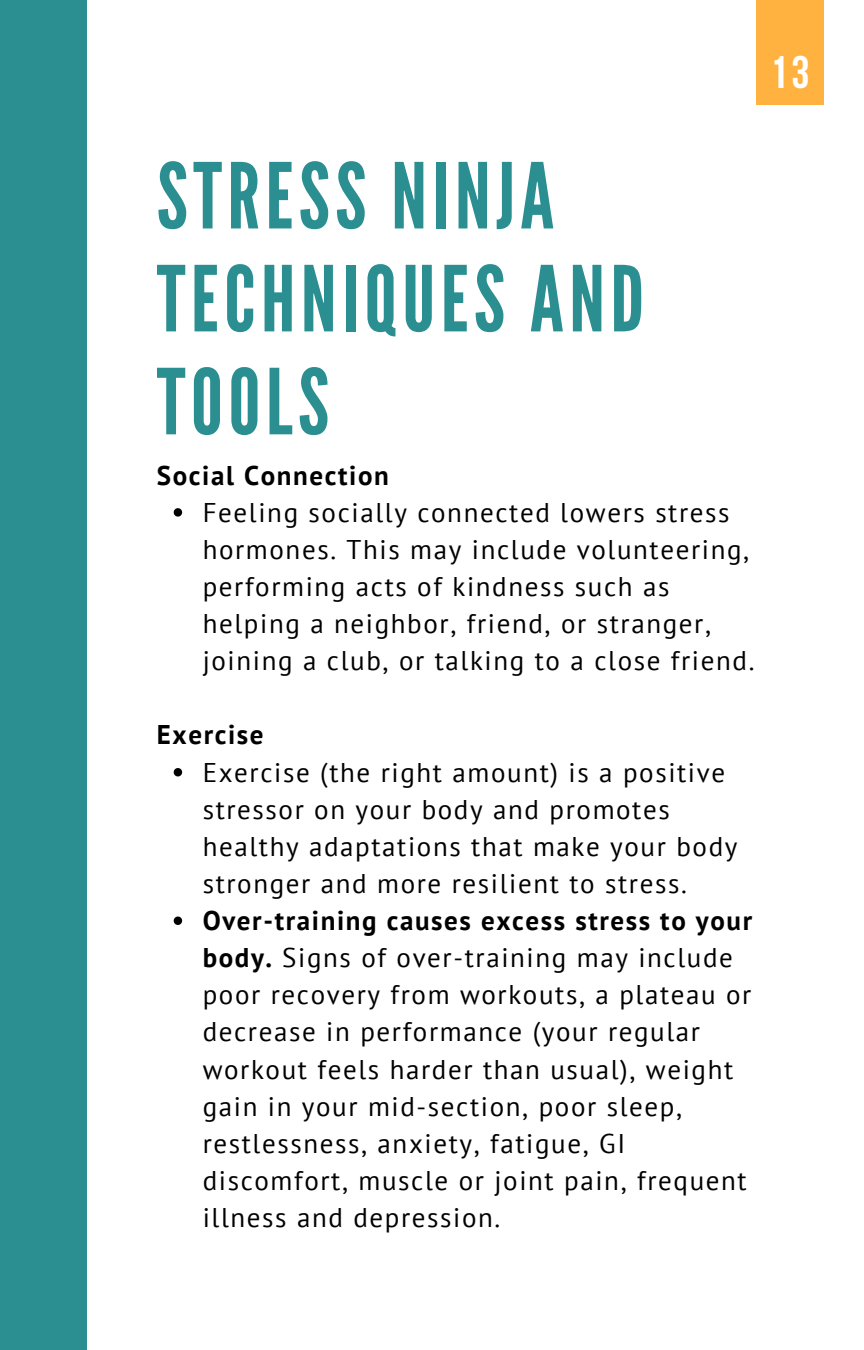
<style>
.page{position:relative;width:864px;height:1350px;background:#fff}
.page>*{position:absolute;margin:0;border:0;box-sizing:border-box;transform-origin:0 0}
.t1{font:90.67px/103px "League Gothic";letter-spacing:.06em;color:#2b8f92}
.t2{font:700 45.45px "Bebas Neue";color:#fff}
.t3{font:27px/37.1px "PT Sans";letter-spacing:.06em;color:#000}
.t4{font:700 27px "PT Sans";letter-spacing:.06em;color:#000}
.s1{font-weight:700}
</style>
<div class="page">
<div style="left:0;top:0;width:86px;height:1350px;background:#2b8f92"></div>
<svg style="left:174px;top:508px;width:8px;height:9px"></svg>
<svg style="left:174px;top:768px;width:8px;height:8px"></svg>
<svg style="left:174px;top:917px;width:8px;height:8px"></svg>
<div style="left:756px;top:0;width:67px;height:105px;background:#ffb23f"></div>
<h2 class="t2" style="left:770px;top:54px;width:41px">13</h2>
<h1 class="t1" style="left:157px;top:147px;width:489px">STRESS NINJA<br>TECHNIQUES AND<br>TOOLS</h1>
<p class="t4" style="left:157px;top:457px;width:234px">Social Connection</p>
<p class="t3" style="left:203px;top:493px;width:553px">Feeling socially connected lowers stress hormones. This may include volunteering, performing acts of kindness such as helping a neighbor, friend, or stranger, joining a club, or talking to a close friend.</p>
<p class="t4" style="left:157px;top:717px;width:108px">Exercise</p>
<p class="t3" style="left:203px;top:753px;width:536px">Exercise (the right amount) is a positive stressor on your body and promotes healthy adaptations that make your body stronger and more resilient to stress.</p>
<p class="t3" style="left:203px;top:901px;width:551px"><span class="s1">Over-training causes excess stress to your body.</span> Signs of over-training may include poor recovery from workouts, a plateau or decrease in performance (your regular workout feels harder than usual), weight gain in your mid-section, poor sleep, restlessness, anxiety, fatigue, GI discomfort, muscle or joint pain, frequent illness and depression.</p>
</div>
